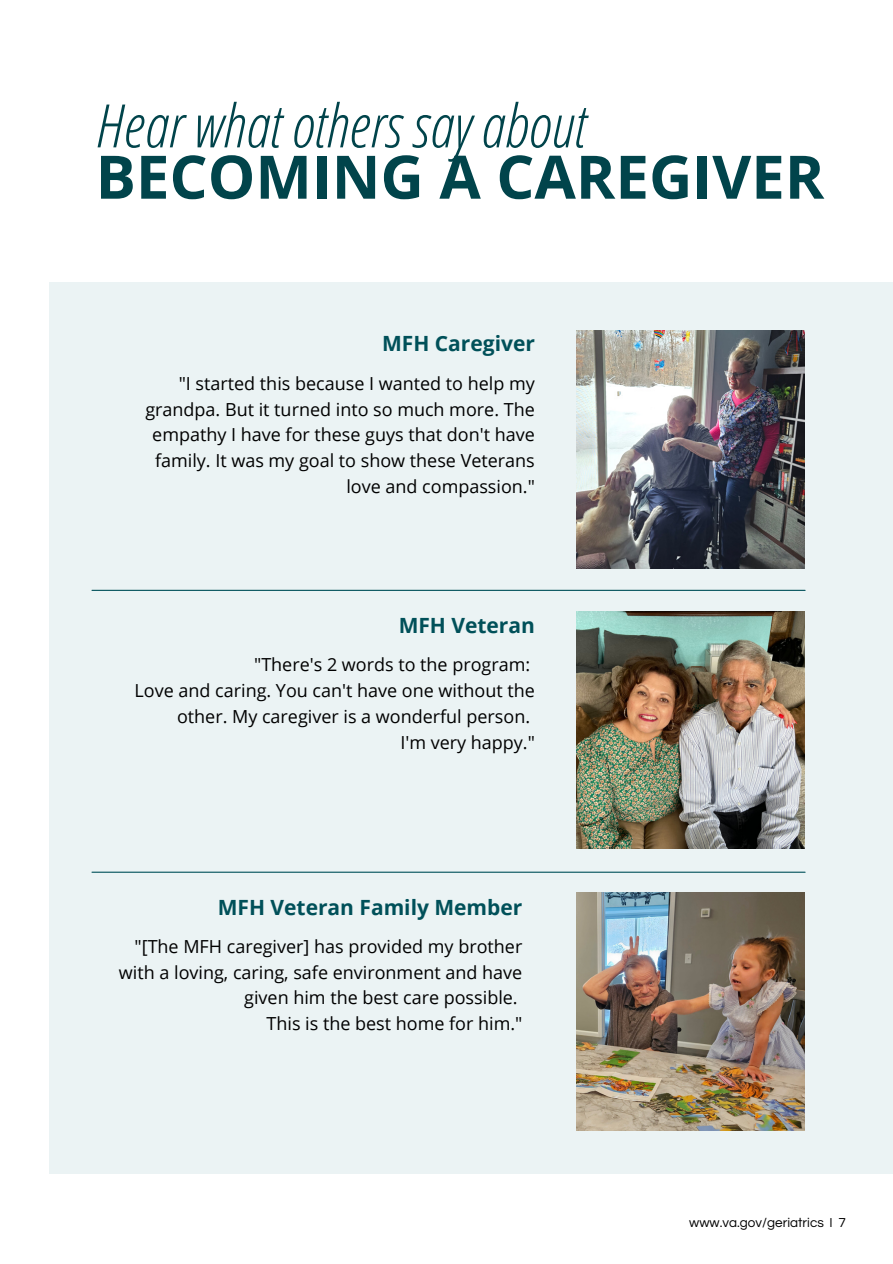
<style>
.page{position:relative;width:893px;height:1264px;background:#fff}
.page>*{position:absolute;margin:0;border:0;box-sizing:border-box;transform-origin:0 0}
.t1{font:italic 300 60px "Open Sans Condensed";color:#01444b}
.t2{font:700 60px "Open Sans";color:#01444b}
.t3{font:700 21px "Open Sans";color:#005059}
.t4{font:18px/25.8px "Open Sans";color:#000;text-align:right}
.t5{font:13.5px "Questrial";color:#000}
</style>
<div class="page">
<div style="left:49px;top:282px;width:843px;height:891px;background:#ebf3f4"></div>
<hr style="left:92px;top:590px;width:713px;height:1px;background:#005059">
<hr style="left:92px;top:871px;width:713px;height:1px;background:#005059">
<img style="left:576px;top:331px;width:228px;height:237px">
<img style="left:576px;top:611px;width:228px;height:237px">
<img style="left:576px;top:892px;width:228px;height:238px">
<p class="t1" style="left:96px;top:83px;width:491px">Hear what others say about</p>
<p class="t2" style="left:96px;top:135px;width:730px">BECOMING A CAREGIVER</p>
<p class="t3" style="left:382px;top:328px;width:154px">MFH Caregiver</p>
<p class="t4" style="left:145px;top:370px;width:391px">"I started this because I wanted to help my grandpa. But it turned into so much more. The empathy I have for these guys that don't have family. It was my goal to show these Veterans love and compassion."</p>
<p class="t3" style="left:398px;top:611px;width:138px">MFH Veteran</p>
<p class="t4" style="left:254px;top:651px;width:277px">"There's 2 words to the program:</p>
<p class="t4" style="left:135px;top:677px;width:401px">Love and caring. You can't have one without the other. My caregiver is a wonderful person.</p>
<p class="t4" style="left:400px;top:729px;width:136px">I'm very happy."</p>
<p class="t3" style="left:218px;top:892px;width:306px">MFH Veteran Family Member</p>
<p class="t4" style="left:119px;top:932px;width:405px">"[The MFH caregiver] has provided my brother with a loving, caring, safe environment and have given him the best care possible.</p>
<p class="t4" style="left:266px;top:1010px;width:257px">This is the best home for him."</p>
<p class="t5" style="left:689px;top:1215px;width:158px">www.va.gov/geriatrics I 7</p>
</div>
